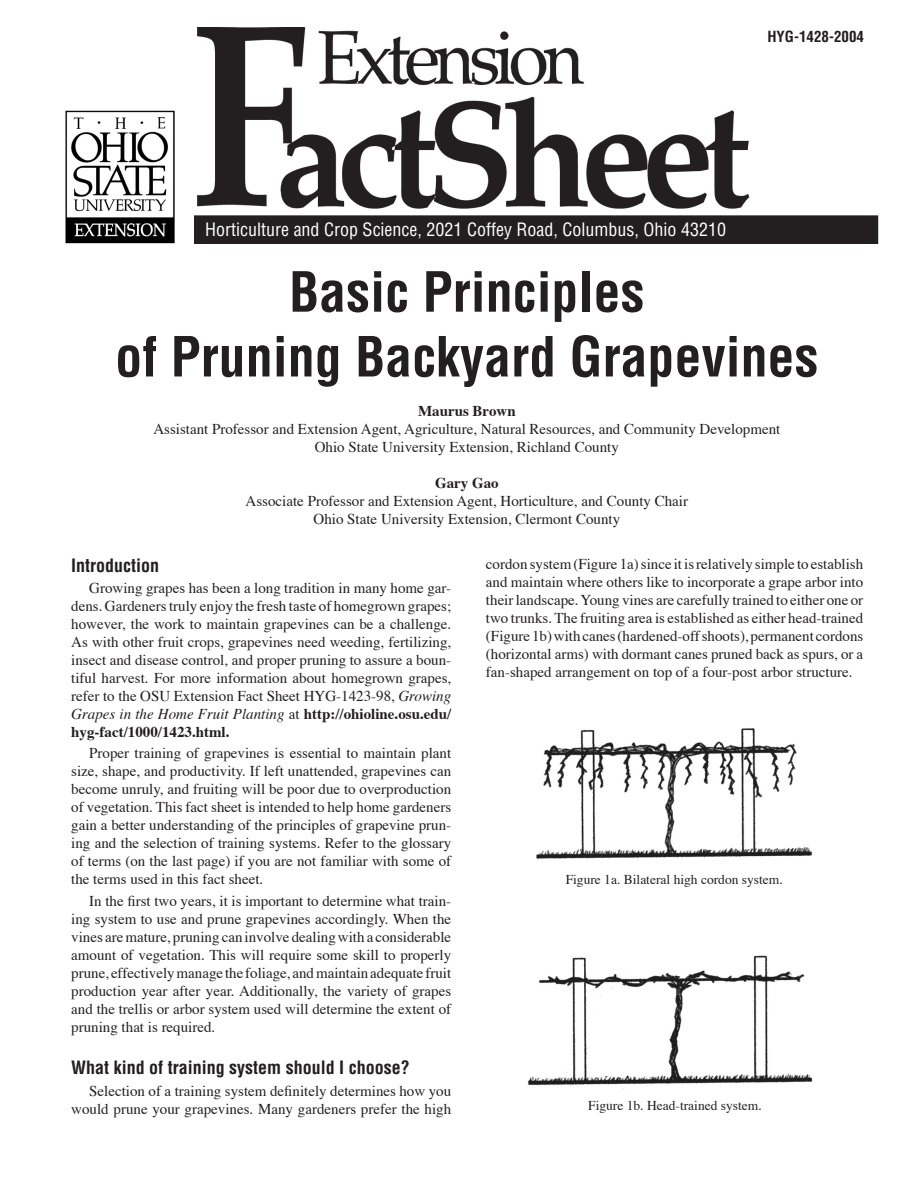
<style>
.page{position:relative;width:918px;height:1188px;background:#fff}
.page>*{position:absolute;margin:0;border:0;box-sizing:border-box;transform-origin:0 0}
.t1{font:700 condensed 54px/64.8px "Helvetica";color:#231f20;text-align:center}
.t2{font:condensed 18px "Helvetica";color:#fff}
.t3{font:700 condensed 18px "Helvetica";color:#231f20}
.t4{font:15px/18px "Times";color:#231f20;text-align:justify}
.t5{font:700 15px "Times";color:#231f20}
.t6{font:700 condensed 15px "Helvetica";color:#231f20}
.t7{font:13.5px "Times";color:#231f20}
.s1{font-style:italic}
.s2{font-weight:700}
</style>
<div class="page">
<img style="left:194px;top:27px;width:684px;height:217px">
<img style="left:65px;top:110px;width:110px;height:134px">
<img style="left:536px;top:728px;width:276px;height:131px">
<img style="left:527px;top:955px;width:286px;height:134px">
<p class="t6" style="left:767px;top:28px;width:98px">HYG-1428-2004</p>
<p class="t2" style="left:205px;top:218px;width:522px">Horticulture and Crop Science, 2021 Coffey Road, Columbus, Ohio 43210</p>
<h1 class="t1" style="left:115px;top:259px;width:705px">Basic Principles<br>of Pruning Backyard Grapevines</h1>
<p class="t5" style="left:418px;top:401px;width:99px">Maurus Brown</p>
<p class="t4" style="left:153px;top:421px;width:629px;text-align:center">Assistant Professor and Extension Agent, Agriculture, Natural Resources, and Community Development<br>Ohio State University Extension, Richland County</p>
<p class="t5" style="left:435px;top:473px;width:65px">Gary Gao</p>
<p class="t4" style="left:246px;top:493px;width:444px;text-align:center">Associate Professor and Extension Agent, Horticulture, and County Chair<br>Ohio State University Extension, Clermont County</p>
<p class="t3" style="left:71px;top:554px;width:90px">Introduction</p>
<p class="t4" style="left:71px;top:580px;width:382px;text-indent:18px">Growing grapes has been a long tradition in many home gar&shy;dens. Gardeners truly enjoy the fresh taste of homegrown grapes; however, the work to maintain grapevines can be a challenge.<br>As with other fruit crops, grapevines need weeding, fertilizing, insect and disease control, and proper pruning to assure a boun&shy;tiful harvest. For more information about homegrown grapes, refer to the OSU Extension Fact Sheet HYG-1423-98, <span class="s1">Growing Grapes in the Home Fruit Planting</span> at <span class="s2">http://ohioline.osu.edu/ hyg-fact/1000/1423.html.</span></p>
<p class="t4" style="left:71px;top:745px;width:382px;text-indent:18px">Proper training of grapevines is essential to maintain plant size, shape, and productivity. If left unattended, grapevines can become unruly, and fruiting will be poor due to overproduction of vegetation. This fact sheet is intended to help home gardeners gain a better understanding of the principles of grapevine prun&shy;ing and the selection of training systems. Refer to the glossary of terms (on the last page) if you are not familiar with some of the terms used in this fact sheet.</p>
<p class="t4" style="left:71px;top:892px;width:382px;text-indent:18px">In the first two years, it is important to determine what train&shy;ing system to use and prune grapevines accordingly. When the vines are mature, pruning can involve dealing with a considerable amount of vegetation. This will require some skill to properly prune, effectively manage the foliage, and maintain adequate fruit production year after year. Additionally, the variety of grapes and the trellis or arbor system used will determine the extent of pruning that is required.</p>
<p class="t3" style="left:71px;top:1057px;width:340px">What kind of training system should I choose?</p>
<p class="t4" style="left:71px;top:1082px;width:382px;text-align:right">Selection of a training system definitely determines how you would prune your grapevines. Many gardeners prefer the high</p>
<p class="t4" style="left:486px;top:556px;width:379px">cordon system (Figure 1a) since it is relatively simple to establish and maintain where others like to incorporate a grape arbor into their landscape. Young vines are carefully trained to either one or two trunks. The fruiting area is established as either head-trained (Figure 1b) with canes (hardened-off shoots), permanent cordons (horizontal arms) with dormant canes pruned back as spurs, or a fan-shaped arrangement on top of a four-post arbor structure.</p>
<p class="t7" style="left:566px;top:871px;width:219px">Figure 1a. Bilateral high cordon system.</p>
<p class="t7" style="left:588px;top:1097px;width:175px">Figure 1b. Head-trained system.</p>
</div>
